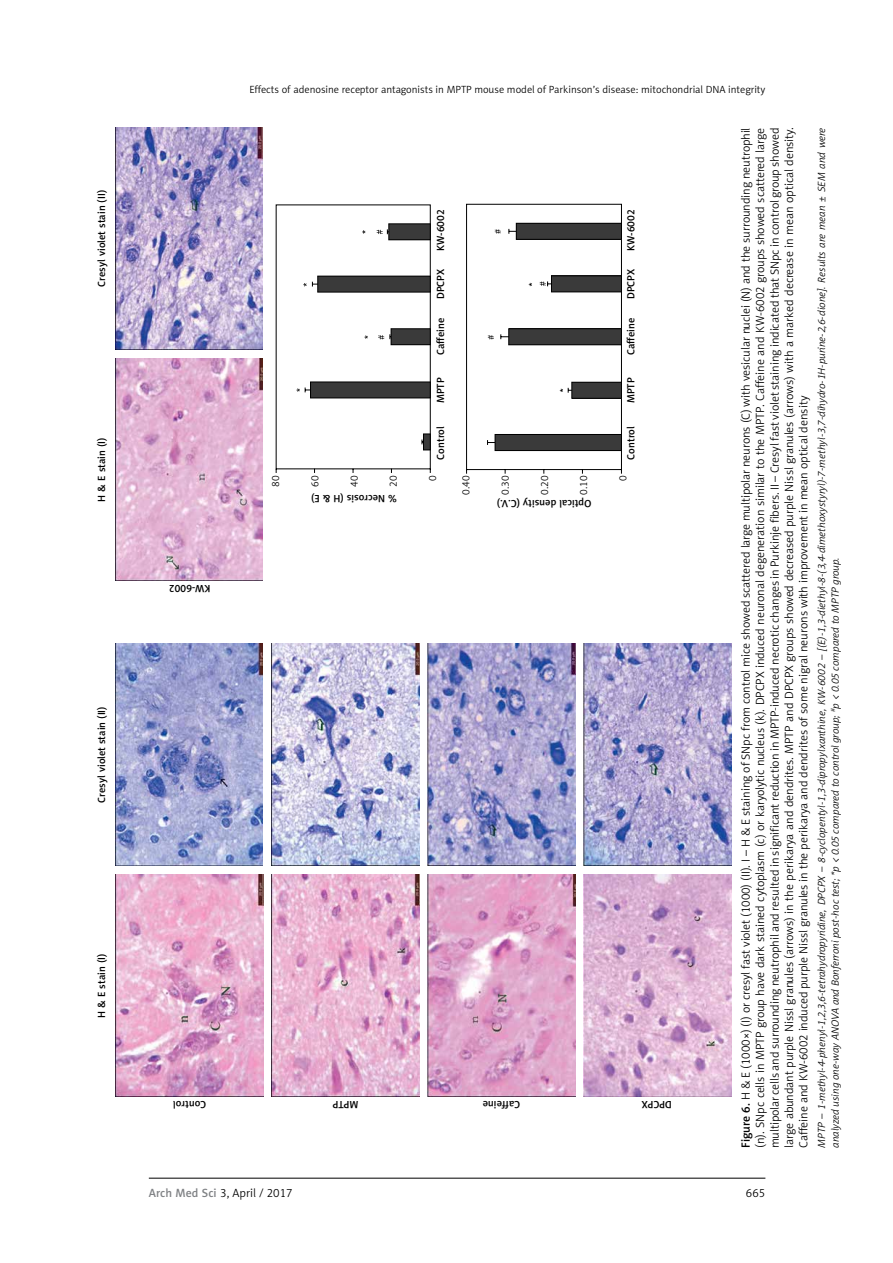
<style>
.page{position:relative;width:893px;height:1263px;background:#fff}
.page>*{position:absolute;margin:0;border:0;box-sizing:border-box;transform-origin:0 0}
.t1{font:12px/14.4px "Naomi Sans EFN Light";letter-spacing:-.005em;color:#000;text-align:justify}
.t2{font:italic 10.5px/13.5px "Naomi Sans EFN Light";color:#000}
.t3{font:10.5px "Naomi Sans EFN Medium";color:#000}
.t4{font:10.5px "Naomi Sans EFN Light";color:#000}
.s1{font-family:"Naomi Sans EFN Medium"}
.s2{font-family:"Naomi Sans EFN Medium";color:#808285}
</style>
<div class="page">
<hr style="left:149px;top:1178px;width:616px;height:1px;background:#000">
<img style="left:116px;top:875px;width:148px;height:221px">
<img style="left:116px;top:359px;width:146px;height:221px">
<img style="left:272px;top:875px;width:148px;height:221px">
<img style="left:427px;top:875px;width:149px;height:221px">
<img style="left:583px;top:875px;width:148px;height:221px">
<img style="left:116px;top:644px;width:146px;height:221px">
<img style="left:116px;top:128px;width:146px;height:221px">
<img style="left:272px;top:644px;width:148px;height:221px">
<img style="left:427px;top:644px;width:149px;height:221px">
<img style="left:583px;top:644px;width:148px;height:221px">
<svg style="left:276px;top:204px;width:155px;height:269px"></svg>
<div style="left:423px;top:434px;width:7px;height:16px;background:#3a3a3a"></div>
<div style="left:423px;top:434px;width:8px;height:16px;border:1px solid #000"></div>
<div style="left:311px;top:382px;width:119px;height:16px;background:#3a3a3a"></div>
<div style="left:310px;top:382px;width:121px;height:16px;border:1px solid #000"></div>
<div style="left:391px;top:329px;width:39px;height:16px;background:#3a3a3a"></div>
<div style="left:391px;top:328px;width:40px;height:17px;border:1px solid #000"></div>
<div style="left:318px;top:276px;width:112px;height:16px;background:#3a3a3a"></div>
<div style="left:317px;top:276px;width:114px;height:16px;border:1px solid #000"></div>
<div style="left:389px;top:224px;width:41px;height:16px;background:#3a3a3a"></div>
<div style="left:388px;top:223px;width:43px;height:17px;border:1px solid #000"></div>
<svg style="left:466px;top:204px;width:156px;height:270px"></svg>
<div style="left:495px;top:434px;width:126px;height:17px;background:#3a3a3a"></div>
<div style="left:495px;top:434px;width:127px;height:17px;border:1px solid #000"></div>
<div style="left:572px;top:382px;width:49px;height:16px;background:#3a3a3a"></div>
<div style="left:571px;top:382px;width:51px;height:17px;border:1px solid #000"></div>
<div style="left:509px;top:329px;width:112px;height:16px;background:#3a3a3a"></div>
<div style="left:508px;top:328px;width:114px;height:17px;border:1px solid #000"></div>
<div style="left:551px;top:276px;width:70px;height:16px;background:#3a3a3a"></div>
<div style="left:551px;top:275px;width:71px;height:17px;border:1px solid #000"></div>
<div style="left:516px;top:223px;width:105px;height:16px;background:#3a3a3a"></div>
<div style="left:516px;top:223px;width:106px;height:17px;border:1px solid #000"></div>
<p class="t3" style="left:95px;top:287px;width:98px;rotate:-90deg">Cresyl violet stain (II)</p>
<p class="t3" style="left:95px;top:501px;width:66px;rotate:-90deg">H &amp; E stain (I)</p>
<p class="t3" style="left:95px;top:803px;width:98px;rotate:-90deg">Cresyl violet stain (II)</p>
<p class="t3" style="left:95px;top:1018px;width:66px;rotate:-90deg">H &amp; E stain (I)</p>
<p class="t3" style="left:211px;top:595px;width:43px;rotate:-180deg">KW-6002</p>
<p class="t3" style="left:206px;top:1111px;width:35px;rotate:-180deg">Control</p>
<p class="t4" style="left:249px;top:83px;width:518px">Effects of adenosine receptor antagonists in MPTP mouse model of Parkinson’s disease: mitochondrial DNA integrity</p>
<p class="t3" style="left:434px;top:251px;width:43px;rotate:-90deg">KW-6002</p>
<p class="t3" style="left:625px;top:251px;width:43px;rotate:-90deg">KW-6002</p>
<p class="t3" style="left:434px;top:299px;width:32px;rotate:-90deg">DPCPX</p>
<p class="t3" style="left:625px;top:299px;width:32px;rotate:-90deg">DPCPX</p>
<p class="t3" style="left:434px;top:355px;width:39px;rotate:-90deg">Caffeine</p>
<p class="t3" style="left:625px;top:355px;width:39px;rotate:-90deg">Caffeine</p>
<p class="t3" style="left:434px;top:403px;width:27px;rotate:-90deg">MPTP</p>
<p class="t3" style="left:625px;top:403px;width:27px;rotate:-90deg">MPTP</p>
<p class="t3" style="left:434px;top:460px;width:35px;rotate:-90deg">Control</p>
<p class="t3" style="left:625px;top:460px;width:35px;rotate:-90deg">Control</p>
<p class="t4" style="left:270px;top:487px;width:13px;rotate:-90deg">80</p>
<p class="t4" style="left:309px;top:487px;width:13px;rotate:-90deg">60</p>
<p class="t4" style="left:348px;top:487px;width:13px;rotate:-90deg">40</p>
<p class="t4" style="left:387px;top:487px;width:13px;rotate:-90deg">20</p>
<p class="t4" style="left:427px;top:481px;width:7px;rotate:-90deg">0</p>
<p class="t4" style="left:460px;top:495px;width:21px;rotate:-90deg">0.40</p>
<p class="t4" style="left:499px;top:495px;width:21px;rotate:-90deg">0.30</p>
<p class="t4" style="left:538px;top:495px;width:21px;rotate:-90deg">0.20</p>
<p class="t4" style="left:578px;top:495px;width:21px;rotate:-90deg">0.10</p>
<p class="t4" style="left:617px;top:481px;width:7px;rotate:-90deg">0</p>
<p class="t3" style="left:397px;top:505px;width:87px;rotate:-180deg">% Necrosis (H &amp; E)</p>
<p class="t3" style="left:591px;top:509px;width:96px;rotate:-180deg">Optical density (C.V.)</p>
<p class="t3" style="left:358px;top:1111px;width:27px;rotate:-180deg">MPTP</p>
<p class="t3" style="left:520px;top:1111px;width:39px;rotate:-180deg">Caffeine</p>
<p class="t3" style="left:672px;top:1111px;width:32px;rotate:-180deg">DPCPX</p>
<p class="t1" style="left:739px;top:1148px;width:1022px;rotate:-90deg"><span class="s1">Figure 6.</span> H &amp; E (1000×) (I) or cresyl fast violet (1000) (II). I – H &amp; E staining of SNpc from control mice showed scattered large multipolar neurons (C) with vesicular nuclei (N) and the surrounding neutrophil (n). SNpc cells in MPTP group have dark stained cytoplasm (c) or karyolytic nucleus (k). DPCPX induced neuronal degeneration similar to the MPTP. Caffeine and KW-6002 groups showed scattered large multipolar cells and surrounding neutrophil and resulted in significant reduction in MPTP-induced necrotic changes in Purkinje fibers. II – Cresyl fast violet staining indicated that SNpc in control group showed large abundant purple Nissl granules (arrows) in the perikarya and dendrites. MPTP and DPCPX groups showed decreased purple Nissl granules (arrows) with a marked decrease in mean optical density.<br>Caffeine and KW-6002 induced purple Nissl granules in the perikarya and dendrites of some nigral neurons with improvement in mean optical density</p>
<p class="t2" style="left:815px;top:1148px;width:1022px;rotate:-90deg">MPTP – 1-methyl-4-phenyl-1,2,3,6-tetrahydropyridine, DPCPX – 8-cyclopentyl-1,3-dipropylxanthine, KW-6002 – [(E)-1,3-diethyl-8-(3,4-dimethoxystyryl)-7-methyl-3,7-dihydro-1H-purine-2,6-dione]. Results are mean ± SEM and were analyzed using one-way ANOVA and Bonferroni post-hoc test; *p &lt; 0.05 compared to control group; <sup>#</sup>p &lt; 0.05 compared to MPTP group.</p>
<p class="t1" style="left:149px;top:1186px;width:145px"><span class="s2">Arch Med Sci</span> 3, April / 2017</p>
<p class="t1" style="left:746px;top:1186px;width:21px">665</p>
</div>
